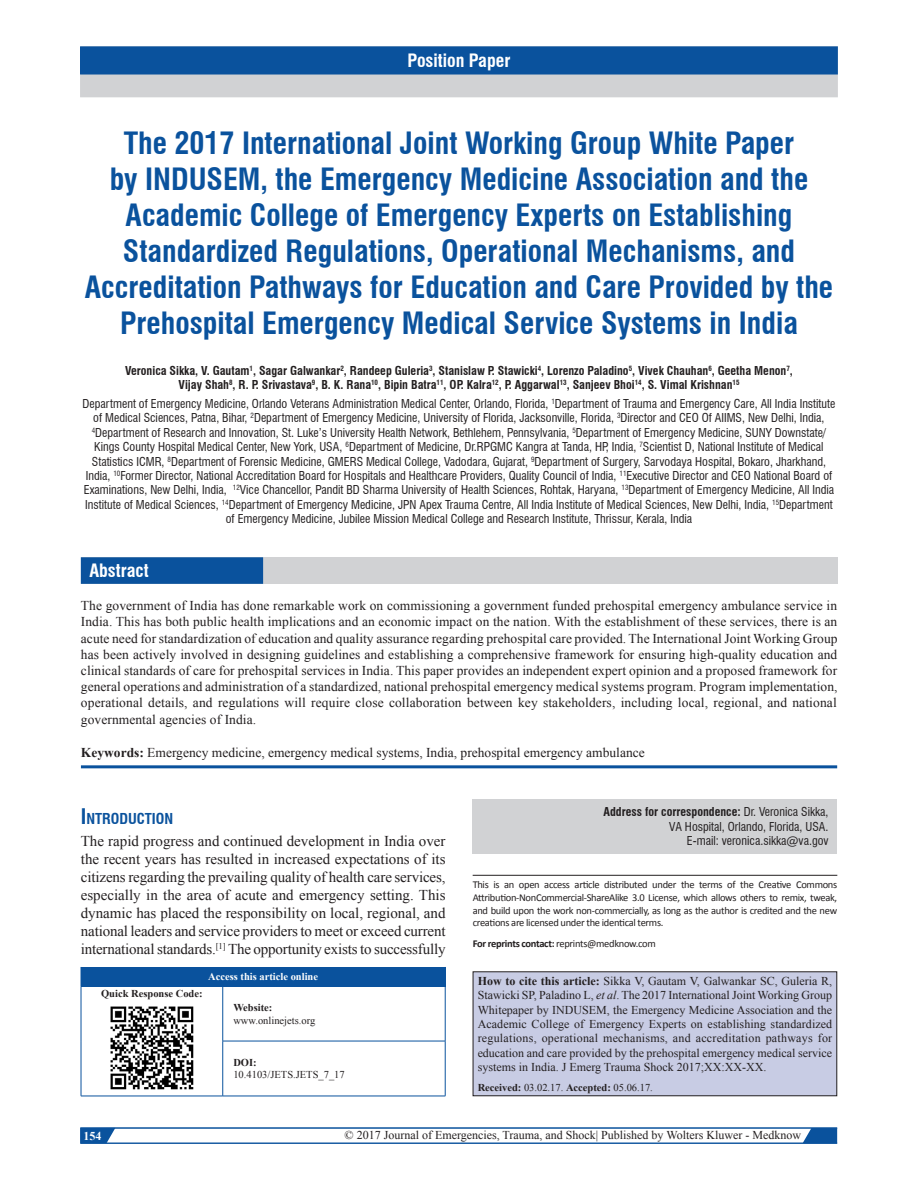
<style>
.page{position:relative;width:918px;height:1188px;background:#fff}
.page>*{position:absolute;margin:0;border:0;box-sizing:border-box;transform-origin:0 0}
.AT{font:700 condensed 30px/36px "Swiss 721 BT";color:#0a529d;text-align:center}
.AH{font:700 condensed 18px "Swiss 721 BT";color:#fff}
.ABSH{font:700 condensed 18px "Swiss 721 BT";color:#fff}
.TX{font:15px/18px "Times New Roman";letter-spacing:-.01em;color:#231f20;text-align:justify}
.t1{font:700 condensed 14.7px "Swiss 721 BT";color:#0a529d}
.ABS{font:13.5px/16.2px "Times New Roman";letter-spacing:.005em;color:#231f20;text-align:justify}
.KWD{font:13.5px "Times New Roman";color:#231f20}
.AFF{font:condensed 12px/14.4px "Swiss 721 BT";color:#231f20;text-align:center}
.HTC{font:12px/14.4px "Times New Roman";color:#231f20;text-align:justify}
.AU{font:700 condensed 12px/14.4px "Swiss 721 BT";color:#231f20;text-align:center}
.ADD{font:condensed 12px/14.4px "Swiss 721 BT";color:#231f20;text-align:right}
.t2{font:700 12px "Times New Roman";color:#fff}
.OS{font:10.5px/12.6px "Calibri";letter-spacing:-.03em;color:#231f20;text-align:justify}
.Website{font:10.5px/12.6px "Times New Roman";color:#231f20}
.HIS{font:700 10.5px "Times New Roman";color:#231f20}
.ATAO{font:700 10.5px "Times New Roman";color:#fff}
.QRC{font:700 10.5px "Times New Roman";color:#231f20}
.s1{font-weight:700}
.s2{font-size:21px}
.s3{font-style:italic}
.s4{font-weight:400}
</style>
<div class="page">
<svg style="left:80px;top:1128px;width:758px;height:16px"></svg>
<div style="left:80px;top:46px;width:758px;height:51px;background:#d1d2d4"></div>
<div style="left:81px;top:47px;width:756px;height:27px;background:#0a529d"></div>
<div style="left:80px;top:46px;width:758px;height:29px;border:2px solid #0a529d"></div>
<div style="left:81px;top:967px;width:364px;height:19px;background:#0a529d"></div>
<svg style="left:445px;top:967px;width:1px;height:19px"></svg>
<hr style="left:81px;top:986px;width:1px;height:55px;background:#0a529d">
<hr style="left:81px;top:1041px;width:1px;height:55px;background:#0a529d">
<hr style="left:81px;top:986px;width:142px;height:1px;background:#0a529d">
<hr style="left:222px;top:986px;width:1px;height:55px;background:#0a529d">
<hr style="left:223px;top:986px;width:222px;height:1px;background:#0a529d">
<hr style="left:445px;top:986px;width:1px;height:55px;background:#0a529d">
<hr style="left:81px;top:1096px;width:142px;height:1px;background:#0a529d">
<hr style="left:222px;top:1041px;width:1px;height:55px;background:#0a529d">
<hr style="left:223px;top:1041px;width:222px;height:1px;background:#0a529d">
<hr style="left:445px;top:1041px;width:1px;height:55px;background:#0a529d">
<hr style="left:223px;top:1096px;width:222px;height:1px;background:#0a529d">
<img style="left:110px;top:1006px;width:84px;height:84px">
<hr style="left:81px;top:765px;width:756px;height:3px;background:#0a529d">
<div style="left:81px;top:557px;width:756px;height:27px;background:#d1d2d4"></div>
<div style="left:81px;top:557px;width:182px;height:27px;background:#0a529d"></div>
<div style="left:472px;top:799px;width:365px;height:55px;background:#d1d2d4"></div>
<div style="left:473px;top:972px;width:364px;height:124px;background:#c8cce4"></div>
<div style="left:473px;top:971px;width:364px;height:125px;border:1px solid #231f20"></div>
<hr style="left:473px;top:875px;width:364px;height:1px;background:#231f20">
<p class="AH" style="left:408px;top:50px;width:104px">Position Paper</p>
<p class="AT" style="left:85px;top:125px;width:750px">The 2017 International Joint Working Group White Paper<br>by INDUSEM, the Emergency Medicine Association and the Academic College of Emergency Experts on Establishing Standardized Regulations, Operational Mechanisms, and Accreditation Pathways for Education and Care Provided by the Prehospital Emergency Medical Service Systems in India</p>
<p class="AU" style="left:125px;top:363px;width:669px">Veronica Sikka, V. Gautam<sup>1</sup>, Sagar Galwankar<sup>2</sup>, Randeep Guleria<sup>3</sup>, Stanislaw P. Stawicki<sup>4</sup>, Lorenzo Paladino<sup>5</sup>, Vivek Chauhan<sup>6</sup>, Geetha Menon<sup>7</sup>,<br>Vijay Shah<sup>8</sup>, R. P. Srivastava<sup>9</sup>, B. K. Rana<sup>10</sup>, Bipin Batra<sup>11</sup>, OP. Kalra<sup>12</sup>, P. Aggarwal<sup>13</sup>, Sanjeev Bhoi<sup>14</sup>, S. Vimal Krishnan<sup>15</sup></p>
<p class="AFF" style="left:83px;top:397px;width:754px">Department of Emergency Medicine, Orlando Veterans Administration Medical Center, Orlando, Florida, <sup>1</sup>Department of Trauma and Emergency Care, All India Institute of Medical Sciences, Patna, Bihar, <sup>2</sup>Department of Emergency Medicine, University of Florida, Jacksonville, Florida, <sup>3</sup>Director and CEO Of AIIMS, New Delhi, India, <sup>4</sup>Department of Research and Innovation, St. Luke’s University Health Network, Bethlehem, Pennsylvania, <sup>5</sup>Department of Emergency Medicine, SUNY Downstate/ Kings County Hospital Medical Center, New York, USA, <sup>6</sup>Department of Medicine, Dr.RPGMC Kangra at Tanda, HP, India, <sup>7</sup>Scientist D, National Institute of Medical Statistics ICMR, <sup>8</sup>Department of Forensic Medicine, GMERS Medical College, Vadodara, Gujarat, <sup>9</sup>Department of Surgery, Sarvodaya Hospital, Bokaro, Jharkhand, India, <sup>10</sup>Former Director, National Accreditation Board for Hospitals and Healthcare Providers, Quality Council of India, <sup>11</sup>Executive Director and CEO National Board of Examinations, New Delhi, India, <sup>12</sup>Vice Chancellor, Pandit BD Sharma University of Health Sciences, Rohtak, Haryana, <sup>13</sup>Department of Emergency Medicine, All India Institute of Medical Sciences, <sup>14</sup>Department of Emergency Medicine, JPN Apex Trauma Centre, All India Institute of Medical Sciences, New Delhi, India, <sup>15</sup>Department of Emergency Medicine, Jubilee Mission Medical College and Research Institute, Thrissur, Kerala, India</p>
<p class="ABSH" style="left:89px;top:560px;width:61px">Abstract</p>
<p class="ABS" style="left:81px;top:597px;width:758px">The government of India has done remarkable work on commissioning a government funded prehospital emergency ambulance service in India. This has both public health implications and an economic impact on the nation. With the establishment of these services, there is an acute need for standardization of education and quality assurance regarding prehospital care provided. The International Joint Working Group has been actively involved in designing guidelines and establishing a comprehensive framework for ensuring high‑quality education and clinical standards of care for prehospital services in India. This paper provides an independent expert opinion and a proposed framework for general operations and administration of a standardized, national prehospital emergency medical systems program. Program implementation, operational details, and regulations will require close collaboration between key stakeholders, including local, regional, and national governmental agencies of India.</p>
<p class="KWD" style="left:81px;top:743px;width:565px"><span class="s1">Keywords:</span> Emergency medicine, emergency medical systems, India, prehospital emergency ambulance</p>
<h1 class="t1" style="left:81px;top:810px;width:94px"><span class="s2">I</span>NTRODUCTION</h1>
<p class="TX" style="left:81px;top:832px;width:366px">The rapid progress and continued development in India over the recent years has resulted in increased expectations of its citizens regarding the prevailing quality of health care services, especially in the area of acute and emergency setting. This dynamic has placed the responsibility on local, regional, and national leaders and service providers to meet or exceed current international standards.<sup>[1]</sup> The opportunity exists to successfully</p>
<p class="ATAO" style="left:208px;top:969px;width:111px">Access this article online</p>
<p class="QRC" style="left:101px;top:986px;width:103px">Quick Response Code:</p>
<p class="Website" style="left:233px;top:1001px;width:83px"><span class="s1">Website: </span>www.onlinejets.org</p>
<p class="Website" style="left:233px;top:1056px;width:113px"><span class="s1">DOI:<br></span>10.4103/JETS.JETS_7_17</p>
<p class="ADD" style="left:604px;top:805px;width:227px"><span class="s1">Address for correspondence:</span> Dr. Veronica Sikka,<br>VA Hospital, Orlando, Florida, USA.<br>E‑mail: veronica.sikka@va.gov</p>
<p class="OS" style="left:473px;top:878px;width:366px">This is an open access article distributed under the terms of the Creative Commons Attribution-NonCommercial-ShareAlike 3.0 License, which allows others to remix, tweak, and build upon the work non-commercially, as long as the author is credited and the new creations are licensed under the identical terms.</p>
<p class="OS" style="left:473px;top:937px;width:185px"><span class="s1">For reprints contact:</span> reprints@medknow.com</p>
<p class="HTC" style="left:478px;top:973px;width:356px"><span class="s1">How to cite this article:</span> Sikka V, Gautam V, Galwankar SC, Guleria R, Stawicki SP, Paladino L, <span class="s3">et al</span>. The 2017 International Joint Working Group Whitepaper by INDUSEM, the Emergency Medicine Association and the Academic College of Emergency Experts on establishing standardized regulations, operational mechanisms, and accreditation pathways for education and care provided by the prehospital emergency medical service systems in India. J Emerg Trauma Shock 2017;XX:XX-XX.</p>
<p class="HIS" style="left:478px;top:1080px;width:177px">Received: <span class="s4">03.02.17.</span> Accepted: <span class="s4">05.06.17.</span></p>
<p class="t2" style="left:84px;top:1127px;width:19px">154</p>
<p class="HTC" style="left:345px;top:1128px;width:458px">© 2017 Journal of Emergencies, Trauma, and Shock| Published by Wolters Kluwer - Medknow</p>
</div>
